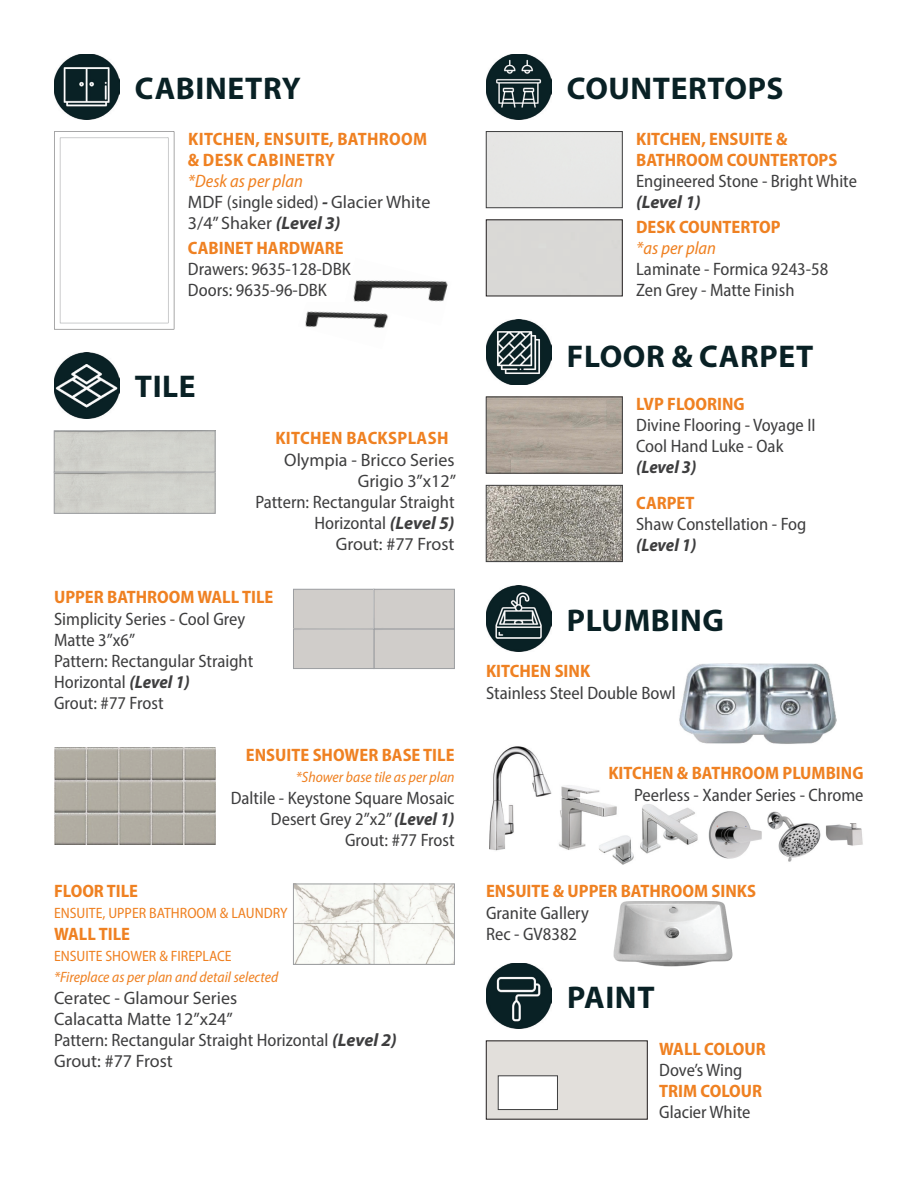
<style>
.page{position:relative;width:918px;height:1188px;background:#fff}
.page>*{position:absolute;margin:0;border:0;box-sizing:border-box;transform-origin:0 0}
.t1{font:700 31.5px "Myriad Pro";letter-spacing:.02em;color:#092125}
.t2{font:semi-condensed 18px/21px "Myriad Pro";color:#3e3e3f}
.t3{font:700 semi-condensed 18px/21px "Myriad Pro";color:#ef8122}
.t4{font:18px/21px "Myriad Pro";color:#3e3e3f}
.t5{font:700 semi-condensed 18px/21px "Myriad Pro";letter-spacing:.02em;color:#ef8122}
.t6{font:italic 700 semi-condensed 18px "Myriad Pro";letter-spacing:-.005em;color:#3e3e3f}
.t7{font:italic semi-condensed 18px "Myriad Pro";color:#ef8122}
.t8{font:italic 700 18px "Myriad Pro";letter-spacing:-.01em;color:#3e3e3f}
.t9{font:italic semi-condensed 15px "Myriad Pro";color:#ef8122}
.t10{font:semi-condensed 15px "Myriad Pro";color:#ef8122}
.s1{font-style:italic;font-stretch:semi-condensed;color:#ef8122}
.s2{font-stretch:semi-condensed}
.s3{font-weight:700;font-style:italic}
.s4{font-weight:700;font-style:italic;font-stretch:normal}
.s5{font-stretch:normal}
</style>
<div class="page">
<div style="left:486px;top:219px;width:137px;height:77px;background:#d9d8d6"></div>
<img style="left:486px;top:54px;width:66px;height:66px">
<div style="left:486px;top:131px;width:137px;height:77px;background:#e6e6e5"></div>
<svg style="left:486px;top:397px;width:137px;height:76px"></svg>
<svg style="left:486px;top:485px;width:137px;height:77px"></svg>
<img style="left:486px;top:319px;width:66px;height:66px">
<img style="left:353px;top:280px;width:95px;height:22px">
<img style="left:305px;top:311px;width:83px;height:17px">
<img style="left:54px;top:54px;width:66px;height:66px">
<svg style="left:54px;top:132px;width:120px;height:197px"></svg>
<img style="left:54px;top:353px;width:66px;height:65px">
<img style="left:54px;top:747px;width:161px;height:98px">
<img style="left:295px;top:886px;width:158px;height:77px">
<div style="left:293px;top:884px;width:162px;height:81px;border:1px solid #9d9fa2"></div>
<div style="left:54px;top:472px;width:161px;height:42px;border:1px solid #9d9fa2"></div>
<div style="left:54px;top:431px;width:161px;height:41px;border:1px solid #9d9fa2"></div>
<div style="left:374px;top:629px;width:81px;height:40px;border:1px solid #9d9fa2"></div>
<div style="left:293px;top:589px;width:81px;height:40px;background:#d0cdca"></div>
<div style="left:293px;top:589px;width:81px;height:40px;border:1px solid #9d9fa2"></div>
<div style="left:374px;top:589px;width:80px;height:40px;background:#d0cdca"></div>
<div style="left:374px;top:589px;width:81px;height:40px;border:1px solid #9d9fa2"></div>
<div style="left:293px;top:629px;width:81px;height:40px;background:#d0cdca"></div>
<div style="left:293px;top:629px;width:81px;height:40px;border:1px solid #9d9fa2"></div>
<img style="left:486px;top:963px;width:66px;height:66px">
<svg style="left:486px;top:1041px;width:162px;height:78px"></svg>
<img style="left:486px;top:586px;width:66px;height:66px">
<img style="left:679px;top:664px;width:157px;height:80px">
<img style="left:708px;top:811px;width:54px;height:48px">
<img style="left:558px;top:785px;width:42px;height:65px">
<img style="left:489px;top:746px;width:63px;height:105px">
<img style="left:767px;top:811px;width:54px;height:51px">
<img style="left:599px;top:804px;width:99px;height:61px">
<img style="left:599px;top:803px;width:22px;height:43px">
<img style="left:826px;top:824px;width:37px;height:22px">
<img style="left:613px;top:901px;width:120px;height:66px">
<h1 class="t1" style="left:135px;top:67px;width:167px">CABINETRY</h1>
<p class="t5" style="left:188px;top:128px;width:241px">KITCHEN, ENSUITE, BATHROOM &amp; DESK CABINETRY</p>
<p class="t4" style="left:188px;top:170px;width:244px"><span class="s1">*Desk as per plan<br></span>MDF <span class="s2">(single sided)</span> <span class="s3">-</span> Glacier White<br>3/4” Shaker <span class="s3">(Level 3)</span></p>
<p class="t3" style="left:188px;top:237px;width:157px">CABINET HARDWARE</p>
<p class="t2" style="left:188px;top:259px;width:164px">Drawers: 9635-128-DBK<br>Doors: 9635-96-DBK</p>
<h1 class="t1" style="left:135px;top:366px;width:62px">TILE</h1>
<p class="t5" style="left:275px;top:427px;width:175px">KITCHEN BACKSPLASH</p>
<p class="t4" style="left:284px;top:449px;width:173px;text-align:right">Olympia - Bricco Series<br>Grigio 3”x12”</p>
<p class="t2" style="left:255px;top:491px;width:201px;text-align:right">Pattern: Rectangular Straight<br>Horizontal <span class="s4">(Level 5)<br></span><span class="s5">Grout: #77 Frost</span></p>
<p class="t3" style="left:54px;top:586px;width:221px">UPPER BATHROOM WALL TILE</p>
<p class="t2" style="left:54px;top:608px;width:201px">Simplicity Series - Cool Grey<br>Matte 3”x6”<br>Pattern: Rectangular Straight<br>Horizontal <span class="s3">(Level 1)<br></span>Grout: #77 Frost</p>
<p class="t3" style="left:246px;top:744px;width:210px">ENSUITE SHOWER BASE TILE</p>
<p class="t9" style="left:296px;top:768px;width:160px">*Shower base tile as per plan</p>
<p class="t2" style="left:231px;top:787px;width:225px;text-align:right">Daltile - Keystone Square Mosaic<br>Desert Grey 2”x2” <span class="s3">(Level 1)<br></span>Grout: #77 Frost</p>
<p class="t3" style="left:54px;top:880px;width:86px">FLOOR TILE</p>
<p class="t10" style="left:54px;top:904px;width:235px">ENSUITE, UPPER BATHROOM &amp; LAUNDRY</p>
<p class="t3" style="left:54px;top:923px;width:77px">WALL TILE</p>
<p class="t10" style="left:54px;top:947px;width:179px">ENSUITE SHOWER &amp; FIREPLACE</p>
<p class="t9" style="left:54px;top:968px;width:226px">*Fireplace as per plan and detail selected</p>
<p class="t4" style="left:54px;top:988px;width:344px">Ceratec - Glamour Series<br>Calacatta Matte 12”x24”<br><span class="s2">Pattern: Rectangular Straight Horizontal</span> <span class="s3">(Level 2)<br></span>Grout: #77 Frost</p>
<h1 class="t1" style="left:567px;top:67px;width:218px">COUNTERTOPS</h1>
<p class="t3" style="left:636px;top:128px;width:203px">KITCHEN, ENSUITE &amp;<br>BATHROOM COUNTERTOPS</p>
<p class="t2" style="left:636px;top:170px;width:222px">Engineered Stone - Bright White</p>
<p class="t8" style="left:636px;top:190px;width:66px">(Level 1)</p>
<p class="t3" style="left:636px;top:216px;width:146px">DESK COUNTERTOP</p>
<p class="t7" style="left:636px;top:237px;width:81px">*as per plan</p>
<p class="t2" style="left:636px;top:258px;width:194px">Laminate - Formica 9243-58<br>Zen Grey - Matte Finish</p>
<h1 class="t1" style="left:567px;top:336px;width:248px">FLOOR &amp; CARPET</h1>
<p class="t3" style="left:636px;top:393px;width:110px">LVP FLOORING</p>
<p class="t2" style="left:636px;top:415px;width:181px">Divine Flooring - Voyage II<br>Cool Hand Luke - Oak</p>
<p class="t6" style="left:636px;top:456px;width:62px">(Level 3)</p>
<p class="t3" style="left:636px;top:492px;width:60px">CARPET</p>
<p class="t2" style="left:636px;top:513px;width:172px">Shaw Constellation - Fog</p>
<p class="t6" style="left:636px;top:534px;width:62px">(Level 1)</p>
<h1 class="t1" style="left:567px;top:599px;width:158px">PLUMBING</h1>
<p class="t3" style="left:486px;top:660px;width:106px">KITCHEN SINK</p>
<p class="t2" style="left:486px;top:682px;width:191px">Stainless Steel Double Bowl</p>
<p class="t3" style="left:608px;top:762px;width:257px">KITCHEN &amp; BATHROOM PLUMBING</p>
<p class="t2" style="left:634px;top:784px;width:231px">Peerless - Xander Series - Chrome</p>
<p class="t3" style="left:486px;top:880px;width:271px">ENSUITE &amp; UPPER BATHROOM SINKS</p>
<p class="t2" style="left:486px;top:902px;width:104px">Granite Gallery<br>Rec - GV8382</p>
<h1 class="t1" style="left:567px;top:977px;width:89px">PAINT</h1>
<p class="t3" style="left:659px;top:1038px;width:108px">WALL COLOUR</p>
<p class="t2" style="left:659px;top:1060px;width:85px">Dove’s Wing</p>
<p class="t3" style="left:659px;top:1080px;width:105px">TRIM COLOUR</p>
<p class="t2" style="left:659px;top:1102px;width:93px">Glacier White</p>
</div>
